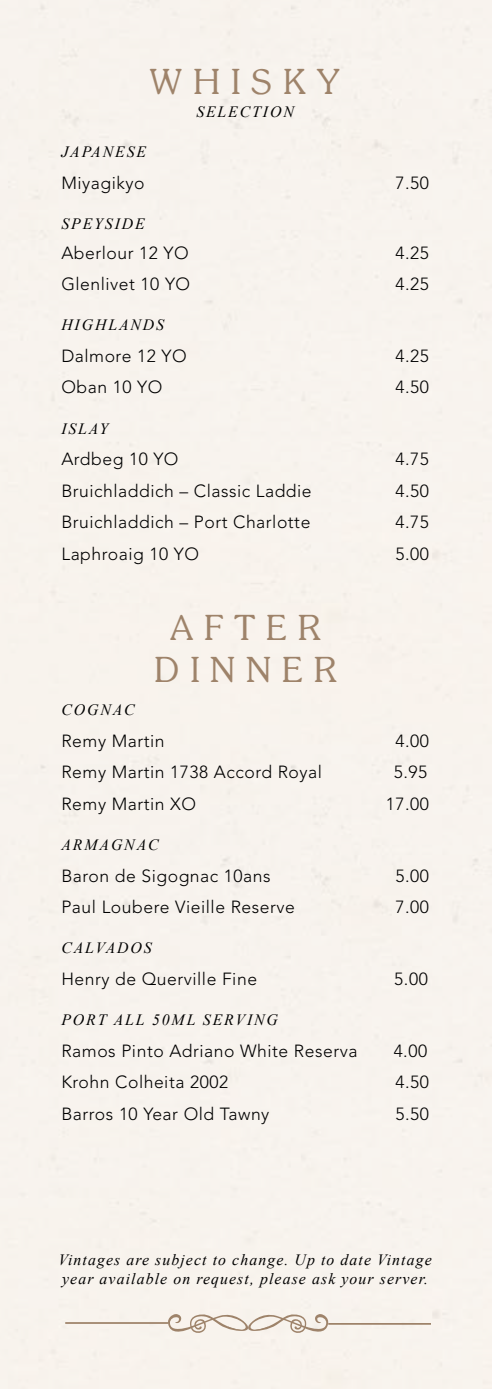
<style>
.page{position:relative;width:492px;height:1389px;background:#fff}
.page>*{position:absolute;margin:0;border:0;box-sizing:border-box;transform-origin:0 0}
.t1{font:35px/42px "Soutane";letter-spacing:.3em;color:#9e836a;text-align:center}
.t2{font:300 17.5px "Avenir";letter-spacing:.03em;color:#000}
.t3{font:italic 15.75px/19.2px "Times New Roman";letter-spacing:.07em;color:#000}
.t4{font:italic 15.75px "Times New Roman";letter-spacing:.12em;color:#000}
</style>
<div class="page">
<svg style="left:165px;top:1312px;width:166px;height:23px;background:#e4dad0"></svg>
<hr style="left:65px;top:1322px;width:103px;height:2px;background:#9e836a">
<hr style="left:328px;top:1323px;width:102px;height:2px;background:#9e836a">
<h1 class="t1" style="left:150px;top:60px;width:192px">WHISKY</h1>
<p class="t4" style="left:196px;top:101px;width:99px">SELECTION</p>
<p class="t4" style="left:61px;top:141px;width:86px">JAPANESE</p>
<p class="t2" style="left:61px;top:172px;width:84px">Miyagikyo</p>
<p class="t2" style="left:395px;top:172px;width:35px">7.50</p>
<p class="t4" style="left:61px;top:213px;width:85px">SPEYSIDE</p>
<p class="t2" style="left:61px;top:242px;width:129px">Aberlour 12 YO</p>
<p class="t2" style="left:395px;top:242px;width:35px">4.25</p>
<p class="t2" style="left:61px;top:274px;width:130px">Glenlivet 10 YO</p>
<p class="t2" style="left:395px;top:274px;width:35px">4.25</p>
<p class="t4" style="left:61px;top:314px;width:104px">HIGHLANDS</p>
<p class="t2" style="left:61px;top:345px;width:127px">Dalmore 12 YO</p>
<p class="t2" style="left:395px;top:345px;width:35px">4.25</p>
<p class="t2" style="left:61px;top:377px;width:102px">Oban 10 YO</p>
<p class="t2" style="left:395px;top:377px;width:35px">4.50</p>
<p class="t3" style="left:61px;top:418px;width:48px">ISLAY</p>
<p class="t2" style="left:61px;top:449px;width:119px">Ardbeg 10 YO</p>
<p class="t2" style="left:395px;top:449px;width:35px">4.75</p>
<p class="t2" style="left:61px;top:480px;width:251px">Bruichladdich – Classic Laddie</p>
<p class="t2" style="left:395px;top:480px;width:35px">4.50</p>
<p class="t2" style="left:61px;top:512px;width:250px">Bruichladdich – Port Charlotte</p>
<p class="t2" style="left:395px;top:512px;width:35px">4.75</p>
<p class="t2" style="left:61px;top:543px;width:139px">Laphroaig 10 YO</p>
<p class="t2" style="left:395px;top:543px;width:35px">5.00</p>
<h1 class="t1" style="left:154px;top:606px;width:184px">AFTER<br>DINNER</h1>
<p class="t3" style="left:61px;top:700px;width:75px">COGNAC</p>
<p class="t2" style="left:61px;top:730px;width:105px">Remy Martin</p>
<p class="t2" style="left:395px;top:730px;width:35px">4.00</p>
<p class="t2" style="left:61px;top:762px;width:262px">Remy Martin 1738 Accord Royal</p>
<p class="t2" style="left:393px;top:762px;width:35px">5.95</p>
<p class="t2" style="left:61px;top:793px;width:136px">Remy Martin XO</p>
<p class="t2" style="left:385px;top:793px;width:45px">17.00</p>
<p class="t4" style="left:61px;top:834px;width:99px">ARMAGNAC</p>
<p class="t2" style="left:61px;top:865px;width:210px">Baron de Sigognac 10ans</p>
<p class="t2" style="left:395px;top:865px;width:35px">5.00</p>
<p class="t2" style="left:61px;top:897px;width:235px">Paul Loubere Vieille Reserve</p>
<p class="t2" style="left:395px;top:897px;width:35px">7.00</p>
<p class="t4" style="left:61px;top:937px;width:92px">CALVADOS</p>
<p class="t2" style="left:61px;top:968px;width:197px">Henry de Querville Fine</p>
<p class="t2" style="left:394px;top:968px;width:35px">5.00</p>
<p class="t4" style="left:61px;top:1009px;width:218px">PORT ALL 50ML SERVING</p>
<p class="t2" style="left:61px;top:1040px;width:297px">Ramos Pinto Adriano White Reserva</p>
<p class="t2" style="left:393px;top:1040px;width:35px">4.00</p>
<p class="t2" style="left:61px;top:1072px;width:168px">Krohn Colheita 2002</p>
<p class="t2" style="left:395px;top:1072px;width:35px">4.50</p>
<p class="t2" style="left:61px;top:1103px;width:209px">Barros 10 Year Old Tawny</p>
<p class="t2" style="left:395px;top:1103px;width:35px">5.50</p>
<p class="t3" style="left:58px;top:1250px;width:374px">Vintages are subject to change. Up to date Vintage year available on request, please ask your server.</p>
</div>
